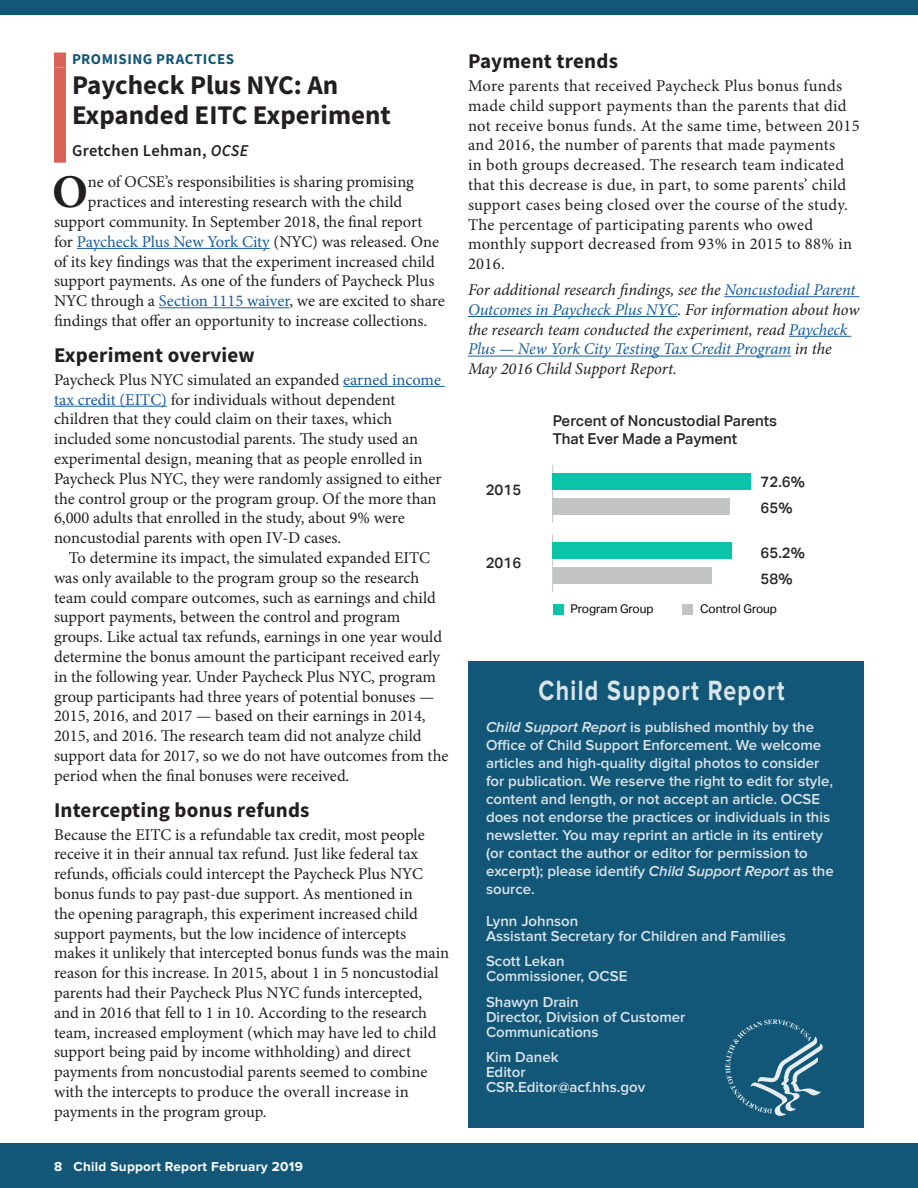
<style>
.page{position:relative;width:918px;height:1188px;background:#fff}
.page>*{position:absolute;margin:0;border:0;box-sizing:border-box;transform-origin:0 0}
.Dropcap{font:700 46.95px "Minion Pro";color:#231f20}
.t1{font:700 28.95px "Proxima Nova";letter-spacing:.06em;color:#fff;scale:.8 1}
.Kicker_Head{font:700 27px/30px "Source Sans Pro";color:#231f20}
.Subhead{font:700 21px "Source Sans Pro";letter-spacing:.01em;color:#231f20}
.noindent_after_subhe{font:16.5px/19.8px "Minion Pro";color:#231f20}
.noindent_after_subhe-2{font:16.5px/19.8px "Minion Pro";letter-spacing:.02em;color:#231f20}
.Dropcap-2{font:16.5px "Minion Pro";letter-spacing:-.005em;color:#231f20}
.Normal_more_info{font:italic 16.5px/19.8px "Minion Pro";letter-spacing:-.01em;color:#231f20}
.ByLines{font:600 16.5px "Source Sans Pro";letter-spacing:.02em;color:#231f20}
.t2{font:600 15px/18px "Proxima Nova";color:#fff}
.t3{font:500 15px/18px "Aktiv Grotesk";color:#262626}
.t4{font:500 15px/25.5px "Aktiv Grotesk";color:#282828}
.Section_Heading{font:700 15px "Source Sans Pro";letter-spacing:.03em;color:#125778}
.t5{font:700 13.5px "Proxima Nova";letter-spacing:.02em;color:#fefefe}
.t6{font:12px "Aktiv Grotesk";color:#000}
.s1{font-style:italic}
.s2{color:#175d9e}
</style>
<div class="page">
<div style="left:0;top:1143px;width:918px;height:45px;background:#125778"></div>
<div style="left:0;top:0;width:918px;height:15px;background:#125778"></div>
<div style="left:553px;top:604px;width:11px;height:11px;background:#0ac4aa"></div>
<hr style="left:552px;top:465px;width:1px;height:58px;background:#c2c4c4">
<hr style="left:552px;top:534px;width:1px;height:58px;background:#c2c4c4">
<div style="left:553px;top:473px;width:198px;height:17px;background:#0ac4aa"></div>
<div style="left:553px;top:498px;width:177px;height:17px;background:#c2c4c4"></div>
<div style="left:553px;top:543px;width:179px;height:16px;background:#0ac4aa"></div>
<div style="left:553px;top:568px;width:159px;height:16px;background:#c2c4c4"></div>
<div style="left:682px;top:604px;width:11px;height:11px;background:#c2c4c4"></div>
<div style="left:468px;top:662px;width:396px;height:466px;background:#125778"></div>
<svg style="left:726px;top:1019px;width:97px;height:97px"></svg>
<div style="left:54px;top:52px;width:12px;height:16px;background:#d96357"></div>
<div style="left:54px;top:68px;width:12px;height:62px;background:#d96357"></div>
<div style="left:54px;top:130px;width:12px;height:33px;background:#d96357"></div>
<hr style="left:77px;top:248px;width:193px;height:1px;background:#175d9e">
<hr style="left:159px;top:307px;width:130px;height:1px;background:#175d9e">
<hr style="left:343px;top:386px;width:102px;height:1px;background:#175d9e">
<hr style="left:54px;top:406px;width:113px;height:1px;background:#175d9e">
<hr style="left:724px;top:296px;width:136px;height:1px;background:#175d9e">
<hr style="left:468px;top:316px;width:210px;height:1px;background:#175d9e">
<hr style="left:789px;top:336px;width:62px;height:1px;background:#175d9e">
<hr style="left:468px;top:356px;width:323px;height:1px;background:#175d9e">
<p class="Section_Heading" style="left:72px;top:49px;width:164px">PROMISING PRACTICES</p>
<p class="Kicker_Head" style="left:72px;top:69px;width:320px">Paycheck Plus NYC: An<br>Expanded EITC Experiment</p>
<p class="ByLines" style="left:72px;top:139px;width:178px">Gretchen Lehman, <span class="s1">OCSE</span></p>
<p class="Dropcap" style="left:52px;top:159px;width:37px">O</p>
<p class="Dropcap-2" style="left:88px;top:171px;width:328px">ne of OCSE’s responsibilities is sharing promising</p>
<p class="Dropcap-2" style="left:88px;top:191px;width:316px">practices and interesting research with the child</p>
<p class="Dropcap-2" style="left:54px;top:211px;width:370px">support community. In September 2018, the final report</p>
<p class="Dropcap-2" style="left:54px;top:230px;width:387px">for <span class="s2">Paycheck Plus New York City</span> (NYC) was released. One</p>
<p class="Dropcap-2" style="left:54px;top:250px;width:382px">of its key findings was that the experiment increased child</p>
<p class="Dropcap-2" style="left:54px;top:270px;width:382px">support payments. As one of the funders of Paycheck Plus</p>
<p class="Dropcap-2" style="left:54px;top:290px;width:392px">NYC through a <span class="s2">Section 1115 waiver</span>, we are excited to share</p>
<p class="Dropcap-2" style="left:54px;top:310px;width:375px">findings that offer an opportunity to increase collections.</p>
<p class="Subhead" style="left:54px;top:341px;width:202px">Experiment overview</p>
<p class="noindent_after_subhe" style="left:54px;top:370px;width:389px">Paycheck Plus NYC simulated an expanded <span class="s2">earned income tax credit (EITC)</span> for individuals without dependent children that they could claim on their taxes, which included some noncustodial parents. The study used an experimental design, meaning that as people enrolled in Paycheck Plus NYC, they were randomly assigned to either the control group or the program group. Of the more than 6,000 adults that enrolled in the study, about 9% were noncustodial parents with open IV-D cases.</p>
<p class="noindent_after_subhe" style="left:54px;top:548px;width:396px;text-indent:15px">To determine its impact, the simulated expanded EITC was only available to the program group so the research team could compare outcomes, such as earnings and child support payments, between the control and program groups. Like actual tax refunds, earnings in one year would determine the bonus amount the participant received early in the following year. Under Paycheck Plus NYC, program group participants had three years of potential bonuses — 2015, 2016, and 2017 — based on their earnings in 2014, 2015, and 2016. The research team did not analyze child support data for 2017, so we do not have outcomes from the period when the final bonuses were received.</p>
<p class="Subhead" style="left:54px;top:796px;width:257px">Intercepting bonus refunds</p>
<p class="noindent_after_subhe" style="left:54px;top:824px;width:397px">Because the EITC is a refundable tax credit, most people receive it in their annual tax refund. Just like federal tax refunds, officials could intercept the Paycheck Plus NYC bonus funds to pay past-due support. As mentioned in<br>the opening paragraph, this experiment increased child support payments, but the low incidence of intercepts makes it unlikely that intercepted bonus funds was the main reason for this increase. In 2015, about 1 in 5 noncustodial parents had their Paycheck Plus NYC funds intercepted, and in 2016 that fell to 1 in 10. According to the research team, increased employment (which may have led to child support being paid by income withholding) and direct payments from noncustodial parents seemed to combine with the intercepts to produce the overall increase in payments in the program group.</p>
<p class="t5" style="left:54px;top:1159px;width:250px">8 Child Support Report February 2019</p>
<p class="Subhead" style="left:468px;top:47px;width:152px">Payment trends</p>
<p class="noindent_after_subhe-2" style="left:468px;top:76px;width:393px">More parents that received Paycheck Plus bonus funds made child support payments than the parents that did not receive bonus funds. At the same time, between 2015 and 2016, the number of parents that made payments<br>in both groups decreased. The research team indicated that this decrease is due, in part, to some parents’ child support cases being closed over the course of the study.<br>The percentage of participating parents who owed monthly support decreased from 93% in 2015 to 88% in 2016.</p>
<p class="Normal_more_info" style="left:468px;top:280px;width:393px">For additional research findings, see the <span class="s2">Noncustodial Parent Outcomes in Paycheck Plus NYC</span>. For information about how the research team conducted the experiment, read <span class="s2">Paycheck Plus — New York City Testing Tax Credit Program</span> in the May 2016 Child Support Report.</p>
<p class="t3" style="left:553px;top:411px;width:226px">Percent of Noncustodial Parents<br>That Ever Made a Payment</p>
<p class="t4" style="left:486px;top:477px;width:37px">2015</p>
<p class="t4" style="left:761px;top:469px;width:46px">72.6%<br>65%</p>
<p class="t4" style="left:761px;top:540px;width:46px">65.2%<br>58%</p>
<p class="t4" style="left:486px;top:549px;width:37px">2016</p>
<p class="t6" style="left:571px;top:602px;width:85px">Program Group</p>
<p class="t6" style="left:700px;top:602px;width:78px">Control Group</p>
<h2 class="t1" style="left:538px;top:674px;width:309px">Child Support Report</h2>
<p class="t2" style="left:486px;top:719px;width:349px"><span class="s1">Child Support Report</span> is published monthly by the Office of Child Support Enforcement. We welcome articles and high-quality digital photos to consider for publication. We reserve the right to edit for style, content and length, or not accept an article. OCSE does not endorse the practices or individuals in this newsletter. You may reprint an article in its entirety (or contact the author or editor for permission to excerpt); please identify <span class="s1">Child Support Report</span> as the source.</p>
<p class="t2" style="left:486px;top:914px;width:301px;line-height:15px">Lynn Johnson<br>Assistant Secretary for Children and Families</p>
<p class="t2" style="left:486px;top:954px;width:143px;line-height:15px">Scott Lekan<br>Commissioner, OCSE</p>
<p class="t2" style="left:486px;top:995px;width:201px;line-height:15px">Shawyn Drain<br>Director, Division of Customer<br>Communications</p>
<p class="t2" style="left:486px;top:1050px;width:161px;line-height:15px">Kim Danek<br>Editor<br>CSR.Editor@acf.hhs.gov</p>
</div>
